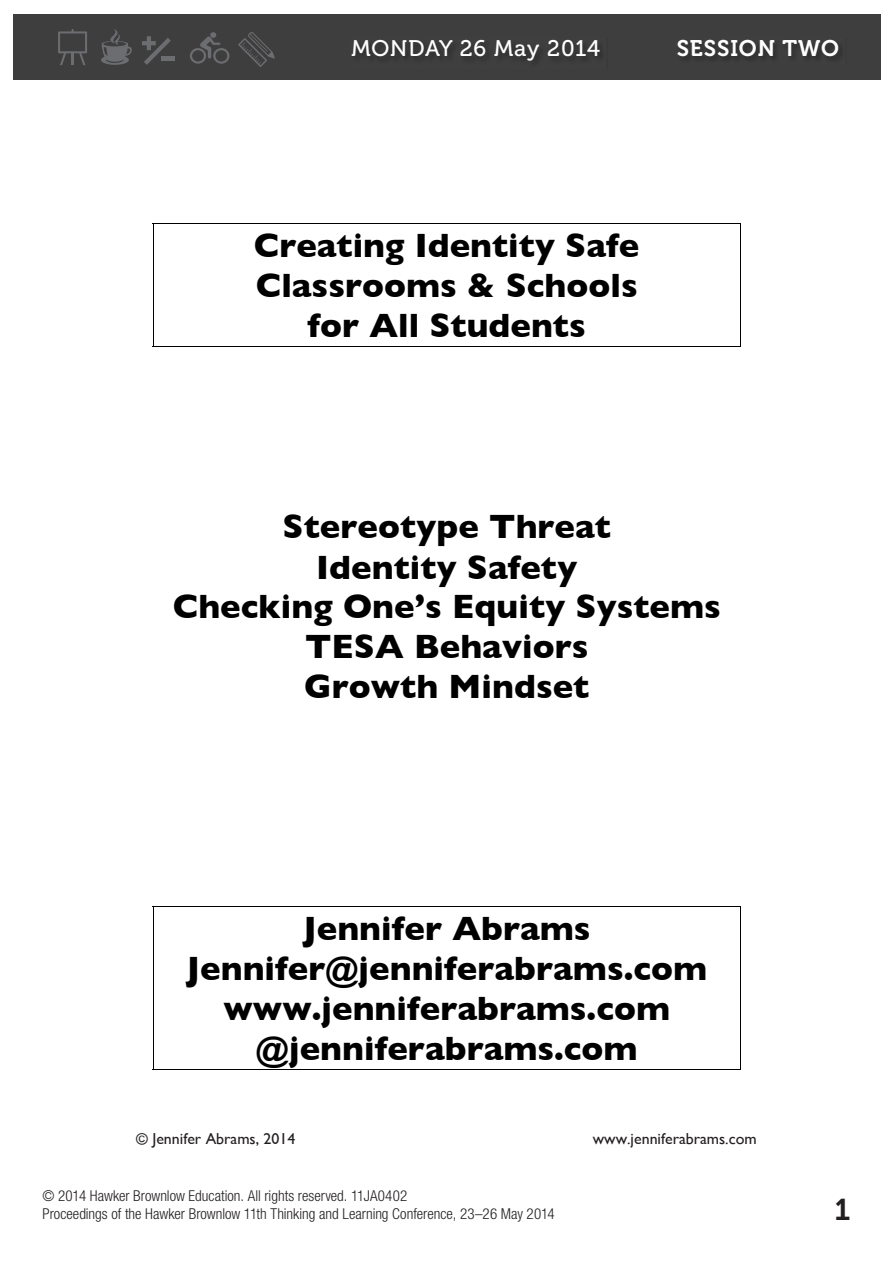
<style>
.page{position:relative;width:893px;height:1263px;background:#fff}
.page>*{position:absolute;margin:0;border:0;box-sizing:border-box;transform-origin:0 0}
.t1{font:700 34.35px/39.9px "Gill Sans";color:#000001;text-align:center}
.t2{font:30px "Museo 700";color:#231f20}
.t3{font:22.5px "Museo 500";letter-spacing:.04em;color:#fff}
.t4{font:22.5px "Museo 700";letter-spacing:.04em;color:#fff}
.t5{font:15.9px "Gill Sans";color:#231f20}
.t6{font:300 condensed 15px/18px "Helvetica Neue LT Std";color:#231f20}
</style>
<div class="page">
<div style="left:13px;top:14px;width:867px;height:65px;background:#3e3e3f"></div>
<svg style="left:238px;top:32px;width:37px;height:35px"></svg>
<svg style="left:101px;top:29px;width:31px;height:36px"></svg>
<svg style="left:190px;top:32px;width:39px;height:32px"></svg>
<hr style="left:161px;top:57px;width:14px;height:4px;background:#6c6d70">
<svg style="left:142px;top:36px;width:29px;height:29px"></svg>
<svg style="left:58px;top:29px;width:29px;height:36px"></svg>
<hr style="left:153px;top:223px;width:588px;height:1px;background:#000001">
<hr style="left:153px;top:224px;width:1px;height:41px;background:#000001">
<hr style="left:740px;top:224px;width:1px;height:41px;background:#000001">
<hr style="left:153px;top:265px;width:1px;height:40px;background:#000001">
<hr style="left:740px;top:265px;width:1px;height:40px;background:#000001">
<hr style="left:153px;top:347px;width:588px;height:1px;background:#000001">
<hr style="left:153px;top:305px;width:1px;height:42px;background:#000001">
<hr style="left:740px;top:305px;width:1px;height:42px;background:#000001">
<hr style="left:153px;top:906px;width:588px;height:1px;background:#000001">
<hr style="left:153px;top:907px;width:1px;height:41px;background:#000001">
<hr style="left:740px;top:907px;width:1px;height:41px;background:#000001">
<hr style="left:153px;top:948px;width:1px;height:40px;background:#000001">
<hr style="left:740px;top:948px;width:1px;height:40px;background:#000001">
<hr style="left:153px;top:988px;width:1px;height:40px;background:#000001">
<hr style="left:740px;top:988px;width:1px;height:40px;background:#000001">
<hr style="left:153px;top:1069px;width:588px;height:1px;background:#000001">
<hr style="left:153px;top:1028px;width:1px;height:41px;background:#000001">
<hr style="left:740px;top:1028px;width:1px;height:41px;background:#000001">
<p class="t3" style="left:351px;top:40px;width:250px">MONDAY 26 May 2014</p>
<p class="t4" style="left:677px;top:40px;width:164px">SESSION TWO</p>
<p class="t1" style="left:254px;top:225px;width:387px">Creating Identity Safe<br>Classrooms &amp; Schools for All Students</p>
<p class="t1" style="left:173px;top:507px;width:550px">Stereotype Threat<br>Identity Safety<br>Checking One’s Equity Systems<br>TESA Behaviors<br>Growth Mindset</p>
<p class="t1" style="left:187px;top:908px;width:522px">Jennifer Abrams<br>Jennifer@jenniferabrams.com www.jenniferabrams.com @jenniferabrams.com</p>
<p class="t5" style="left:136px;top:1129px;width:161px">© Jennifer Abrams, 2014</p>
<p class="t5" style="left:593px;top:1129px;width:165px">www.jenniferabrams.com</p>
<p class="t6" style="left:43px;top:1188px;width:514px">© 2014 Hawker Brownlow Education. All rights reserved. 11JA0402<br>Proceedings of the Hawker Brownlow 11th Thinking and Learning Conference, 23–26 May 2014</p>
<p class="t2" style="left:834px;top:1199px;width:17px">1</p>
</div>
